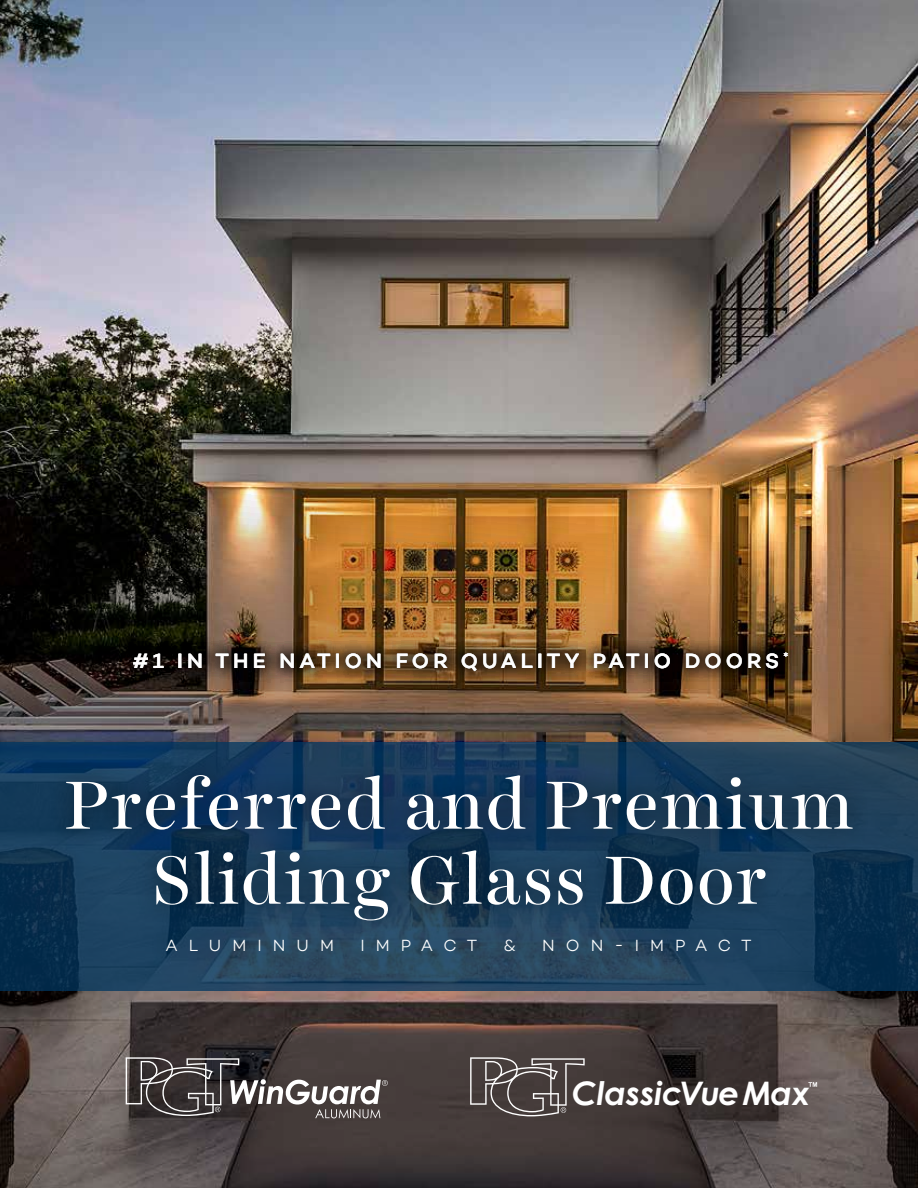
<style>
.page{position:relative;width:918px;height:1188px;background:#fff}
.page>*{position:absolute;margin:0;border:0;box-sizing:border-box;transform-origin:0 0}
.t1{font:69px/75px "Harriet Display";letter-spacing:.04em;color:#fff;text-align:center}
.t2{font:italic 700 32.4px "Century Gothic";letter-spacing:-.01em;color:#fff}
.t3{font:500 21px "Campton";letter-spacing:.2em;color:#fff}
.t4{font:300 16.5px "Campton";letter-spacing:.67em;color:#fff}
</style>
<div class="page">
<img style="left:0;top:0;width:918px;height:1188px">
<svg style="left:470px;top:1057px;width:115px;height:59px;background:#615958"></svg>
<svg style="left:808px;top:1082px;width:9px;height:5px"></svg>
<svg style="left:126px;top:1057px;width:262px;height:61px;background:#5c5555"></svg>
<svg style="left:0;top:743px;width:918px;height:248px;background:#163a57"></svg>
<div style="left:48px;top:753px;width:823px;height:189px;background:#000;opacity:.5"></div>
<div style="left:146px;top:918px;width:624px;height:54px;background:#000;opacity:.5"></div>
<div style="left:119px;top:639px;width:682px;height:46px;background:#000;opacity:.75"></div>
<p class="t3" style="left:133px;top:647px;width:657px">#1 IN THE NATION FOR QUALITY PATIO DOORS <sup>*</sup></p>
<p class="t1" style="left:65px;top:767px;width:790px">Preferred and Premium<br>Sliding Glass Door</p>
<p class="t4" style="left:165px;top:935px;width:170px">ALUMINUM</p>
<p class="t4" style="left:360px;top:935px;width:119px">IMPACT</p>
<p class="t4" style="left:504px;top:935px;width:14px">&amp;</p>
<p class="t4" style="left:542px;top:935px;width:211px">NON-IMPACT</p>
<p class="t2" style="left:572px;top:1073px;width:240px">ClassicVueMax</p>
</div>
